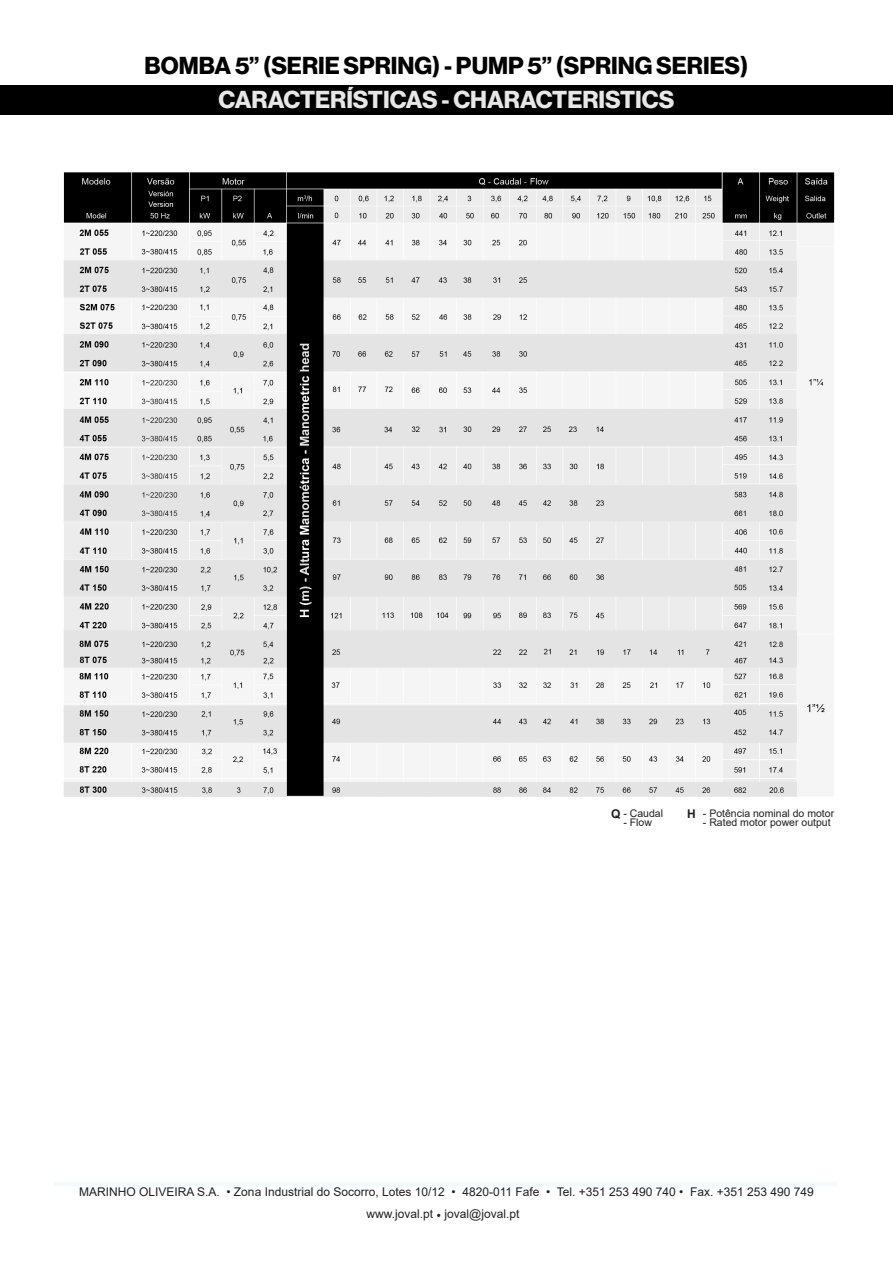
<style>
.page{position:relative;width:893px;height:1263px;background:#fff}
.page>*{position:absolute;margin:0;border:0;box-sizing:border-box;transform-origin:0 0}
.t1{font:700 24px "Haas Grot Disp 75";color:#000}
.t2{font:700 24px "Haas Grot Disp 75";color:#e7e7e7}
.t3{font:12px "Arial";color:#231f20}
.t4{font:700 12px "Arial";color:#231f20}
.t5{font:10.5px "Arial";color:#231f20}
.s1{font-family:"Minion Pro"}
</style>
<div class="page">
<hr style="left:54px;top:1182px;width:785px;height:4px;background:#f2fafe">
<div style="left:0;top:85px;width:893px;height:29px;background:#000"></div>
<img style="left:64px;top:172px;width:770px;height:625px">
<p class="t1" style="left:145px;top:51px;width:605px">BOMBA 5” (SERIE SPRING) - PUMP 5” (SPRING SERIES)</p>
<p class="t2" style="left:219px;top:85px;width:457px">CARACTERÍSTICAS - CHARACTERISTICS</p>
<p class="t4" style="left:611px;top:805px;width:11px">Q</p>
<p class="t5" style="left:623px;top:806px;width:41px">- Caudal</p>
<p class="t4" style="left:687px;top:805px;width:10px">H</p>
<p class="t5" style="left:703px;top:806px;width:133px">- Potência nominal do motor</p>
<p class="t5" style="left:623px;top:815px;width:30px">- Flow</p>
<p class="t5" style="left:703px;top:815px;width:129px">- Rated motor power output</p>
<p class="t3" style="left:79px;top:1184px;width:736px">MARINHO OLIVEIRA S.A. • Zona Industrial do Socorro, Lotes 10/12 • 4820-011 Fafe • Tel. +351 253 490 740 • Fax. +351 253 490 749</p>
<p class="t3" style="left:366px;top:1205px;width:154px">www.joval.pt <span class="s1">•</span> joval@joval.pt</p>
</div>
